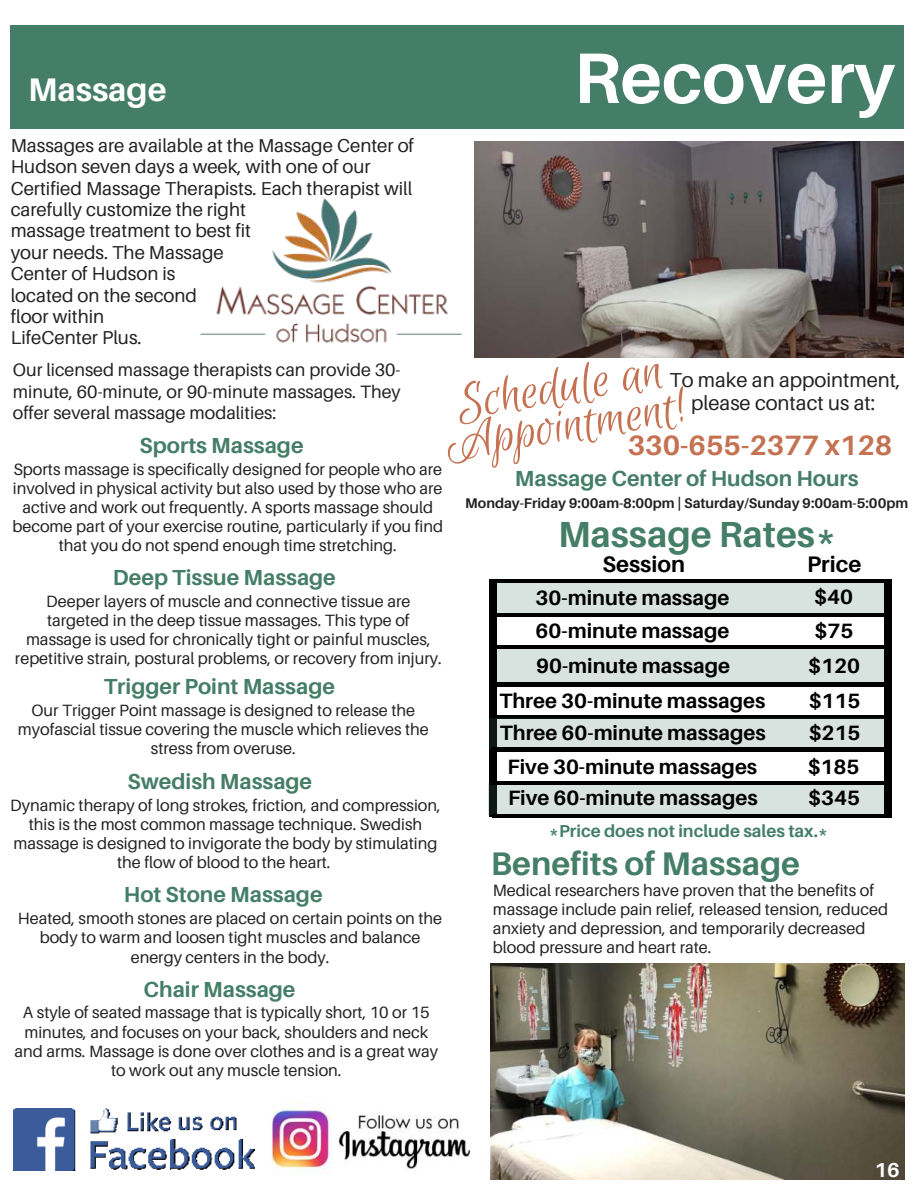
<style>
.page{position:relative;width:918px;height:1188px;background:#fff}
.page>*{position:absolute;margin:0;border:0;box-sizing:border-box;transform-origin:0 0}
.t1{font:700 71.55px "Aileron";color:#fff}
.t2{font:56.1px "Euphoria Script";color:#c57253}
.t3{font:700 36.3px "Aileron";color:#447d68}
.t4{font:700 32.7px "Aileron";color:#447d68}
.t5{font:700 32.7px "Aileron";color:#fff}
.t6{font:700 28.05px "Aileron";color:#c57253}
.t7{font:700 22.5px "Aileron";color:#000}
.t8{font:700 21.75px "Aileron";color:#447d68}
.t9{font:700 20.7px "Aileron";color:#000}
.t10{font:20.25px/23.7px "Aileron";color:#222;text-align:center}
.t11{font:700 20.25px "Aileron";color:#fdfdfd}
.t12{font:18.6px/21.3px "Aileron";color:#222}
.t13{font:17.85px/21.3px "Aileron";color:#222;text-align:justify}
.t14{font:700 17.25px "Aileron";color:#447d68}
.t15{font:16.35px/19.2px "Aileron";color:#222;text-align:center}
.t16{font:700 13.95px "Aileron";color:#222}
</style>
<div class="page">
<div style="left:11px;top:25px;width:893px;height:104px;background:#447d68"></div>
<img style="left:200px;top:198px;width:263px;height:145px">
<img style="left:271px;top:1108px;width:200px;height:64px">
<img style="left:490px;top:964px;width:414px;height:216px">
<img style="left:14px;top:1109px;width:240px;height:62px">
<img style="left:474px;top:141px;width:430px;height:216px">
<div style="left:491px;top:580px;width:400px;height:34px;background:#d8e3df"></div>
<div style="left:491px;top:647px;width:401px;height:39px;background:#d8e3df"></div>
<div style="left:490px;top:583px;width:6px;height:234px;background:#000"></div>
<hr style="left:490px;top:715px;width:399px;height:4px;background:#000">
<hr style="left:490px;top:613px;width:398px;height:4px;background:#000">
<hr style="left:490px;top:580px;width:400px;height:3px;background:#000">
<hr style="left:491px;top:645px;width:397px;height:4px;background:#000">
<hr style="left:491px;top:683px;width:397px;height:3px;background:#000">
<div style="left:489px;top:718px;width:401px;height:32px;background:#d8e3df"></div>
<div style="left:488px;top:783px;width:402px;height:32px;background:#d8e3df"></div>
<hr style="left:491px;top:748px;width:399px;height:3px;background:#000">
<hr style="left:491px;top:781px;width:397px;height:4px;background:#000">
<hr style="left:492px;top:814px;width:396px;height:4px;background:#000">
<div style="left:885px;top:580px;width:7px;height:237px;background:#000"></div>
<h3 class="t5" style="left:28px;top:71px;width:140px">Massage</h3>
<p class="t12" style="left:11px;top:135px;width:405px">Massages are available at the Massage Center of<br>Hudson seven days a week, with one of our<br>Certified Massage Therapists. Each therapist will carefully customize the right<br>massage treatment to best fit<br>your needs. The Massage<br>Center of Hudson is<br>located on the second<br>floor within<br>LifeCenter Plus.</p>
<h1 class="t1" style="left:574px;top:38px;width:323px">Recovery</h1>
<h2 class="t2" style="left:452px;top:373px;width:210px;rotate:-9deg">Schedule an</h2>
<p class="t13" style="left:13px;top:360px;width:389px">Our licensed massage therapists can provide 30- minute, 60-minute, or 90-minute massages. They offer several massage modalities:</p>
<h3 class="t8" style="left:140px;top:433px;width:165px">Sports Massage</h3>
<p class="t15" style="left:12px;top:460px;width:432px">Sports massage is specifically designed for people who are involved in physical activity but also used by those who are active and work out frequently. A sports massage should become part of your exercise routine, particularly if you find that you do not spend enough time stretching.</p>
<h3 class="t8" style="left:113px;top:565px;width:224px">Deep Tissue Massage</h3>
<p class="t15" style="left:15px;top:592px;width:428px">Deeper layers of muscle and connective tissue are targeted in the deep tissue massages. This type of massage is used for chronically tight or painful muscles, repetitive strain, postural problems, or recovery from injury.</p>
<h3 class="t8" style="left:104px;top:674px;width:233px">Trigger Point Massage</h3>
<p class="t15" style="left:18px;top:701px;width:413px">Our Trigger Point massage is designed to release the myofascial tissue covering the muscle which relieves the stress from overuse.</p>
<h3 class="t8" style="left:128px;top:770px;width:186px">Swedish Massage</h3>
<p class="t15" style="left:10px;top:796px;width:432px">Dynamic therapy of long strokes, friction, and compression, this is the most common massage technique. Swedish massage is designed to invigorate the body by stimulating the flow of blood to the heart.</p>
<h3 class="t8" style="left:124px;top:883px;width:200px">Hot Stone Massage</h3>
<p class="t15" style="left:18px;top:909px;width:426px">Heated, smooth stones are placed on certain points on the body to warm and loosen tight muscles and balance energy centers in the body.</p>
<p class="t10" style="left:669px;top:368px;width:233px">To make an appointment, please contact us at:</p>
<h3 class="t6" style="left:628px;top:430px;width:266px">330-655-2377 x128</h3>
<h2 class="t2" style="left:442px;top:414px;width:244px;rotate:-9deg">Appointment!</h2>
<h3 class="t8" style="left:515px;top:467px;width:345px">Massage Center of Hudson Hours</h3>
<p class="t16" style="left:465px;top:495px;width:444px">Monday-Friday 9:00am-8:00pm | Saturday/Sunday 9:00am-5:00pm</p>
<h3 class="t3" style="left:558px;top:514px;width:280px">Massage Rates*</h3>
<h3 class="t7" style="left:603px;top:552px;width:84px">Session</h3>
<h3 class="t7" style="left:807px;top:552px;width:56px">Price</h3>
<p class="t9" style="left:536px;top:586px;width:195px">30-minute massage</p>
<p class="t9" style="left:814px;top:585px;width:40px">$40</p>
<p class="t9" style="left:536px;top:619px;width:195px">60-minute massage</p>
<p class="t9" style="left:815px;top:619px;width:40px">$75</p>
<p class="t9" style="left:536px;top:654px;width:195px">90-minute massage</p>
<p class="t9" style="left:808px;top:654px;width:53px">$120</p>
<p class="t9" style="left:499px;top:689px;width:267px">Three 30-minute massages</p>
<p class="t9" style="left:809px;top:689px;width:53px">$115</p>
<p class="t9" style="left:500px;top:721px;width:267px">Three 60-minute massages</p>
<p class="t9" style="left:809px;top:721px;width:53px">$215</p>
<p class="t9" style="left:508px;top:755px;width:251px">Five 30-minute massages</p>
<p class="t9" style="left:808px;top:755px;width:53px">$185</p>
<p class="t9" style="left:508px;top:786px;width:251px">Five 60-minute massages</p>
<p class="t9" style="left:808px;top:786px;width:53px">$345</p>
<p class="t14" style="left:549px;top:822px;width:281px">*Price does not include sales tax.*</p>
<h3 class="t4" style="left:491px;top:846px;width:311px">Benefits of Massage</h3>
<p class="t15" style="left:493px;top:881px;width:397px;text-align:left">Medical researchers have proven that the benefits of massage include pain relief, released tension, reduced anxiety and depression, and temporarily decreased blood pressure and heart rate.</p>
<h3 class="t8" style="left:144px;top:977px;width:154px">Chair Massage</h3>
<p class="t15" style="left:14px;top:1003px;width:425px">A style of seated massage that is typically short, 10 or 15 minutes, and focuses on your back, shoulders and neck and arms. Massage is done over clothes and is a great way to work out any muscle tension.</p>
<p class="t11" style="left:874px;top:1159px;width:27px">16</p>
</div>
